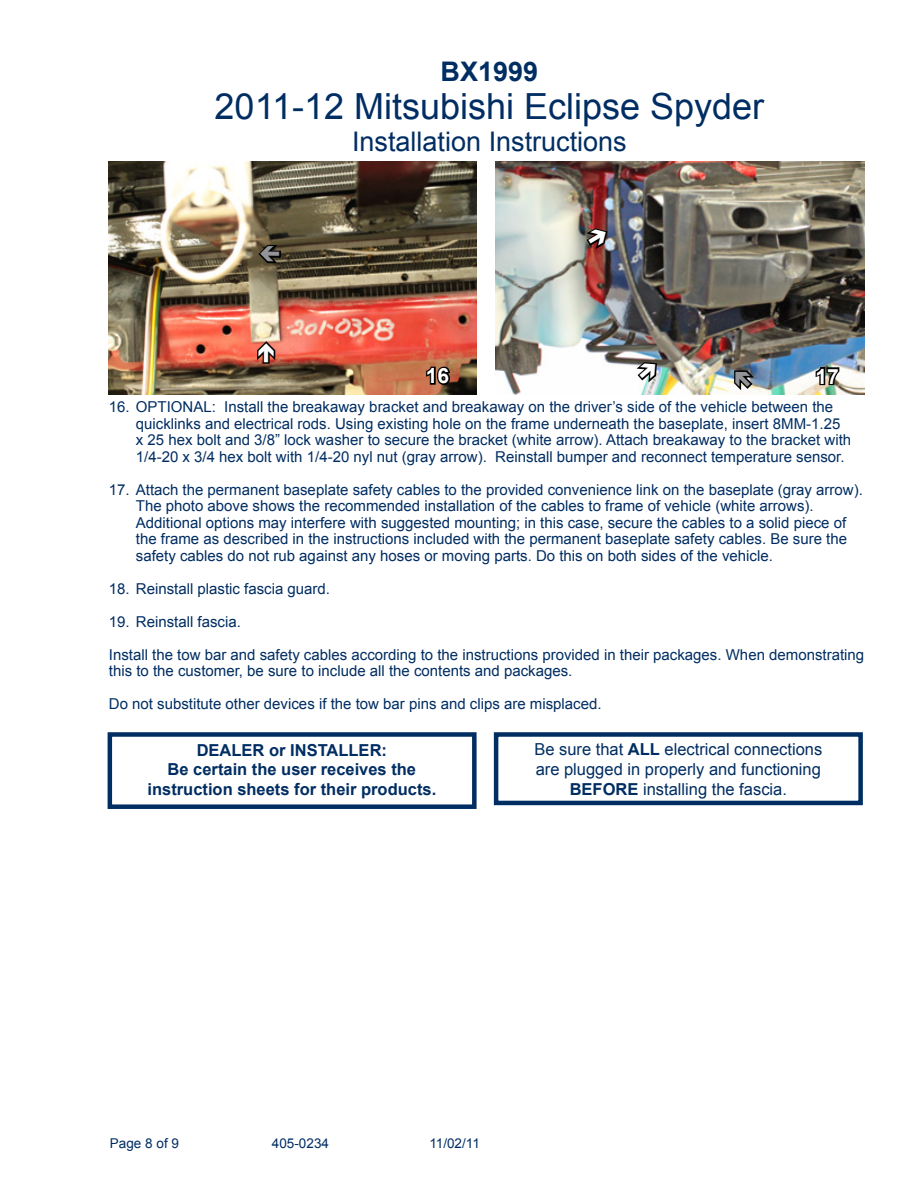
<style>
.page{position:relative;width:918px;height:1188px;background:#fff}
.page>*{position:absolute;margin:0;border:0;box-sizing:border-box;transform-origin:0 0}
.t1{font:36px "Arial";color:#002d62}
.t2{font:27px "Arial";color:#002d62}
.t3{font:700 27px "Arial";color:#002d62}
.t4{font:700 21px "Arial";color:#fff}
.t5{font:16.5px/19.8px "Arial";color:#002d62;text-align:center}
.t6{font:700 16.5px/19.8px "Arial";color:#002d62;text-align:center}
.t7{font:15px/16.5px "Arial";color:#002d62}
.t8{font:13.5px "Arial";color:#002d62}
.s1{font-weight:700}
</style>
<div class="page">
<img style="left:108px;top:161px;width:368px;height:234px">
<svg style="left:425px;top:365px;width:27px;height:22px"></svg>
<img style="left:496px;top:161px;width:368px;height:234px">
<svg style="left:814px;top:366px;width:27px;height:21px"></svg>
<div style="left:108px;top:732px;width:369px;height:77px;border:4px solid #002d62"></div>
<div style="left:494px;top:732px;width:369px;height:73px;border:4px solid #002d62"></div>
<svg style="left:254px;top:339px;width:23px;height:26px"></svg>
<svg style="left:256px;top:242px;width:26px;height:23px"></svg>
<svg style="left:733px;top:368px;width:25px;height:26px"></svg>
<svg style="left:583px;top:226px;width:26px;height:26px"></svg>
<svg style="left:633px;top:359px;width:26px;height:27px"></svg>
<h2 class="t3" style="left:441px;top:53px;width:99px">BX1999</h2>
<h1 class="t1" style="left:215px;top:83px;width:551px">2011-12 Mitsubishi Eclipse Spyder</h1>
<h2 class="t2" style="left:352px;top:124px;width:276px">Installation Instructions</h2>
<h3 class="t4" style="left:426px;top:362px;width:25px">16</h3>
<h3 class="t4" style="left:815px;top:362px;width:25px">17</h3>
<p class="t7" style="left:136px;top:399px;width:717px;text-indent:-27px">16. OPTIONAL: Install the breakaway bracket and breakaway on the driver’s side of the vehicle between the quicklinks and electrical rods. Using existing hole on the frame underneath the baseplate, insert 8MM-1.25 x 25 hex bolt and 3/8” lock washer to secure the bracket (white arrow). Attach breakaway to the bracket with 1/4-20 x 3/4 hex bolt with 1/4-20 nyl nut (gray arrow). Reinstall bumper and reconnect temperature sensor.</p>
<p class="t7" style="left:136px;top:481px;width:729px;text-indent:-27px">17. Attach the permanent baseplate safety cables to the provided convenience link on the baseplate (gray arrow).<br>The photo above shows the recommended installation of the cables to frame of vehicle (white arrows).<br>Additional options may interfere with suggested mounting; in this case, secure the cables to a solid piece of the frame as described in the instructions included with the permanent baseplate safety cables. Be sure the safety cables do not rub against any hoses or moving parts. Do this on both sides of the vehicle.</p>
<p class="t7" style="left:109px;top:580px;width:223px">18. Reinstall plastic fascia guard.</p>
<p class="t7" style="left:109px;top:613px;width:134px">19. Reinstall fascia.</p>
<p class="t7" style="left:109px;top:646px;width:757px">Install the tow bar and safety cables according to the instructions provided in their packages. When demonstrating this to the customer, be sure to include all the contents and packages.</p>
<p class="t7" style="left:109px;top:696px;width:494px">Do not substitute other devices if the tow bar pins and clips are misplaced.</p>
<p class="t6" style="left:148px;top:740px;width:290px">DEALER or INSTALLER:<br>Be certain the user receives the instruction sheets for their products.</p>
<p class="t5" style="left:534px;top:739px;width:289px">Be sure that <span class="s1">ALL</span> electrical connections are plugged in properly and functioning<br><span class="s1">BEFORE</span> installing the fascia.</p>
<p class="t8" style="left:110px;top:1135px;width:71px">Page 8 of 9</p>
<p class="t8" style="left:272px;top:1135px;width:59px">405-0234</p>
<p class="t8" style="left:429px;top:1135px;width:52px">11/02/11</p>
</div>
